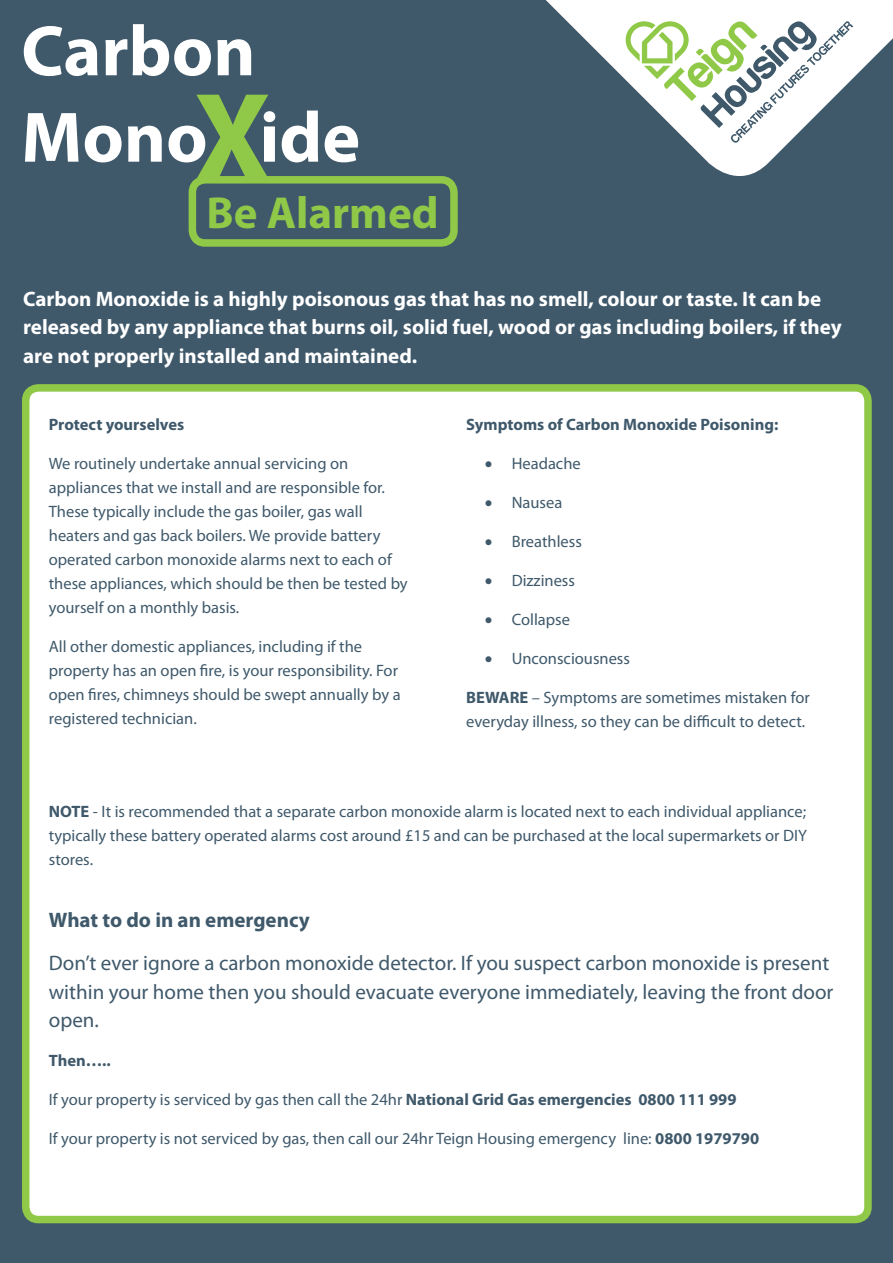
<style>
.page{position:relative;width:893px;height:1263px;background:#3f596b}
.page>*{position:absolute;margin:0;border:0;box-sizing:border-box;transform-origin:0 0}
.t1{font:700 72px/86.4px "Myriad Pro";color:#fff}
.t2{font:700 45px "Myriad Pro";color:#90c848}
.t3{font:700 21px/28.5px "Myriad Pro";color:#fff}
.t4{font:21px/28.5px "Myriad Pro";color:#3f596b}
.t5{font:700 21px "Myriad Pro";color:#3f596b}
.t6{font:16.5px/24px "Myriad Pro";color:#3f596b}
.t7{font:700 16.5px "Myriad Pro";color:#3f596b}
.s1{font-size:127.5px;color:#90c848}
.s2{color:#3f596b}
.s3{font-weight:700}
</style>
<div class="page">
<svg style="left:546px;top:0;width:347px;height:176px"></svg>
<svg style="left:626px;top:21px;width:227px;height:122px"></svg>
<div style="left:189px;top:176px;width:269px;height:71px;border:8px solid #90c848;border-radius:13px"></div>
<div style="left:26px;top:388px;width:842px;height:831px;background:#fff;border-radius:13px"></div>
<div style="left:22px;top:384px;width:850px;height:839px;border:8px solid #90c848;border-radius:13px"></div>
<h1 class="t1" style="left:21px;top:5px;width:340px">Carbon<br>Mono <span class="s1">X</span><span class="s2">x</span>ide</h1>
<h2 class="t2" style="left:207px;top:184px;width:234px">Be Alarmed</h2>
<p class="t3" style="left:23px;top:284px;width:820px">Carbon Monoxide is a highly poisonous gas that has no smell, colour or taste. It can be released by any appliance that burns oil, solid fuel, wood or gas including boilers, if they are not properly installed and maintained.</p>
<p class="t7" style="left:49px;top:414px;width:137px">Protect yourselves</p>
<p class="t6" style="left:49px;top:451px;width:360px">We routinely undertake annual servicing on appliances that we install and are responsible for.<br>These typically include the gas boiler, gas wall heaters and gas back boilers. We provide battery operated carbon monoxide alarms next to each of these appliances, which should be then be tested by yourself on a monthly basis.</p>
<p class="t6" style="left:49px;top:634px;width:353px">All other domestic appliances, including if the property has an open fire, is your responsibility. For open fires, chimneys should be swept annually by a registered technician.</p>
<p class="t7" style="left:466px;top:414px;width:314px">Symptoms of Carbon Monoxide Poisoning:</p>
<p class="t6" style="left:485px;top:451px;width:98px">• Headache</p>
<p class="t6" style="left:485px;top:490px;width:79px">• Nausea</p>
<p class="t6" style="left:485px;top:529px;width:99px">• Breathless</p>
<p class="t6" style="left:485px;top:568px;width:92px">• Dizziness</p>
<p class="t6" style="left:485px;top:607px;width:87px">• Collapse</p>
<p class="t6" style="left:485px;top:646px;width:147px">• Unconsciousness</p>
<p class="t6" style="left:466px;top:685px;width:345px"><span class="s3">BEWARE</span> – Symptoms are sometimes mistaken for everyday illness, so they can be difficult to detect.</p>
<p class="t6" style="left:49px;top:799px;width:760px;text-align:justify"><span class="s3">NOTE</span> - It is recommended that a separate carbon monoxide alarm is located next to each individual appliance; typically these battery operated alarms cost around £15 and can be purchased at the local supermarkets or DIY stores.</p>
<p class="t5" style="left:49px;top:906px;width:262px">What to do in an emergency</p>
<p class="t4" style="left:49px;top:948px;width:786px">Don’t ever ignore a carbon monoxide detector. If you suspect carbon monoxide is present within your home then you should evacuate everyone immediately, leaving the front door open.</p>
<p class="t7" style="left:49px;top:1050px;width:63px">Then…..</p>
<p class="t6" style="left:49px;top:1087px;width:689px">If your property is serviced by gas then call the 24hr <span class="s3">National Grid Gas emergencies 0800 111 999</span></p>
<p class="t6" style="left:49px;top:1126px;width:712px">If your property is not serviced by gas, then call our 24hr Teign Housing emergency line: <span class="s3">0800 1979790</span></p>
</div>
